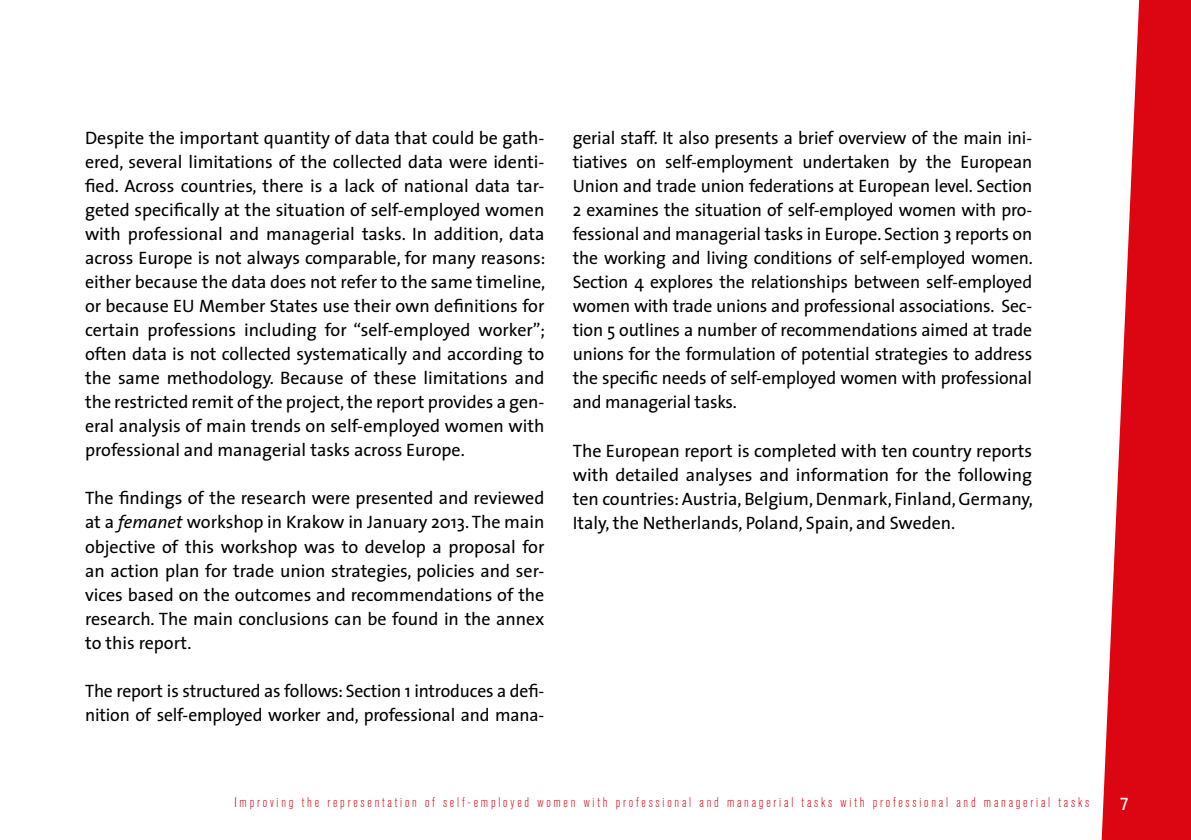
<style>
.page{position:relative;width:1191px;height:840px;background:#fff}
.page>*{position:absolute;margin:0;border:0;box-sizing:border-box;transform-origin:0 0}
.t1{font:18px/24px "The Sans";letter-spacing:-.01em;color:#000;text-align:justify}
.t2{font:18px "The Sans Caps";color:#fff}
.t3{font:300 condensed 14px "Akzidenz Grotesk BQ";letter-spacing:.2em;color:#dc0613}
.s1{font-style:italic}
</style>
<div class="page">
<svg style="left:1101px;top:0;width:90px;height:839px;fill:#dc0613"></svg>
<p class="t1" style="left:85px;top:126px;width:462px">Despite the important quantity of data that could be gath&shy;ered, several limitations of the collected data were identi&shy;fied. Across countries, there is a lack of national data tar&shy;geted specifically at the situation of self-employed women with professional and managerial tasks. In addition, data across Europe is not always comparable, for many reasons: either because the data does not refer to the same timeline, or because EU Member States use their own definitions for certain professions including for “self-employed worker”; often data is not collected systematically and according to the same methodology. Because of these limitations and the restricted remit of the project, the report provides a gen&shy;eral analysis of main trends on self-employed women with professional and managerial tasks across Europe.</p>
<p class="t1" style="left:85px;top:486px;width:461px">The findings of the research were presented and reviewed at a <span class="s1">femanet</span> workshop in Krakow in January 2013. The main objective of this workshop was to develop a proposal for an action plan for trade union strategies, policies and ser&shy;vices based on the outcomes and recommendations of the research. The main conclusions can be found in the annex to this report.</p>
<p class="t1" style="left:85px;top:678px;width:461px">The report is structured as follows: Section 1 introduces a defi&shy;nition of self-employed worker and, professional and mana-</p>
<p class="t1" style="left:573px;top:126px;width:461px">gerial staff. It also presents a brief overview of the main ini&shy;tiatives on self-employment undertaken by the European Union and trade union federations at European level. Section 2 examines the situation of self-employed women with pro&shy;fessional and managerial tasks in Europe. Section 3 reports on the working and living conditions of self-employed women.<br>Section 4 explores the relationships between self-employed women with trade unions and professional associations. Sec&shy;tion 5 outlines a number of recommendations aimed at trade unions for the formulation of potential strategies to address the specific needs of self-employed women with professional and managerial tasks.</p>
<p class="t1" style="left:573px;top:438px;width:462px">The European report is completed with ten country reports with detailed analyses and information for the following ten countries: Austria, Belgium, Denmark, Finland, Germany, Italy, the Netherlands, Poland, Spain, and Sweden.</p>
<p class="t3" style="left:234px;top:793px;width:856px">Improving the representation of self-employed women with professional and managerial tasks with professional and managerial tasks</p>
<p class="t2" style="left:1120px;top:791px;width:10px">7</p>
</div>
